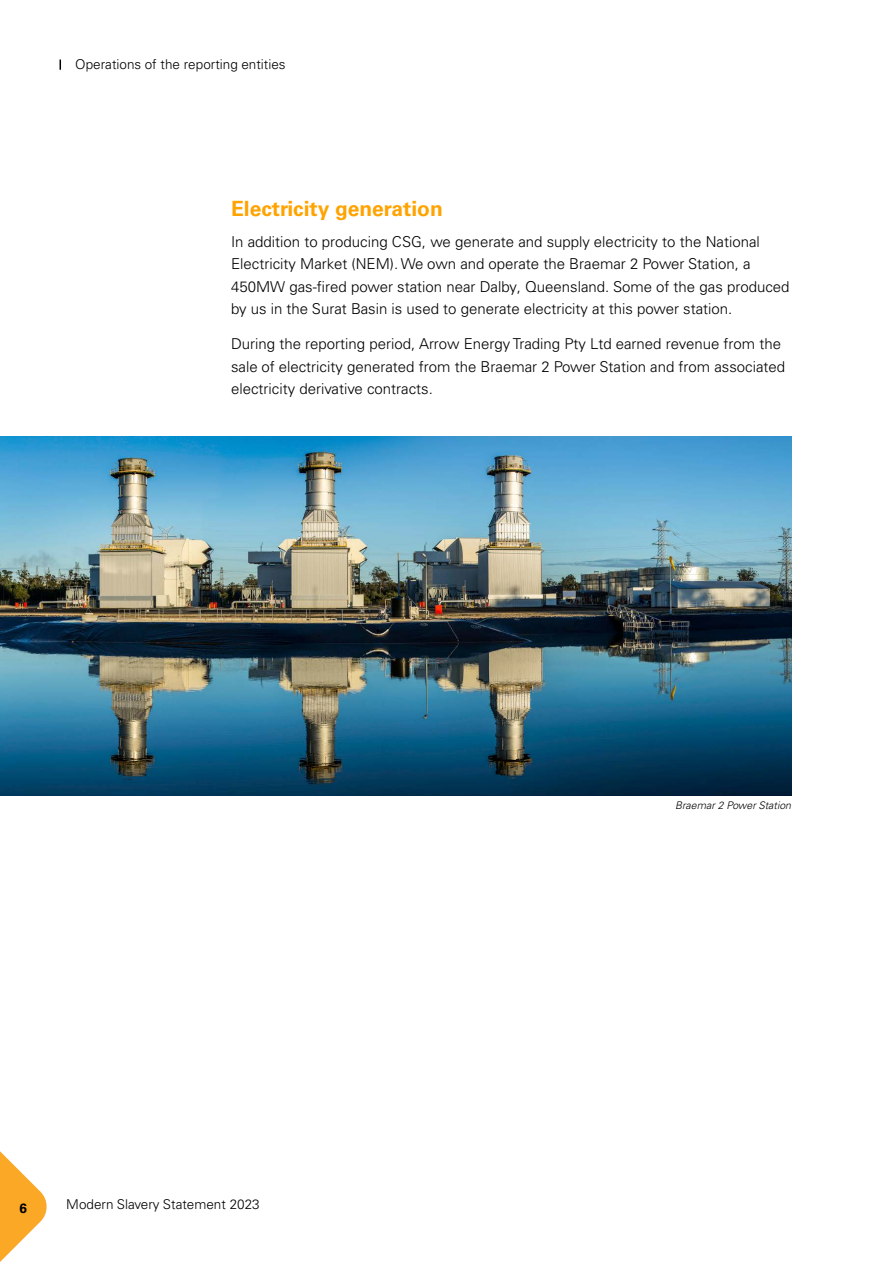
<style>
.page{position:relative;width:893px;height:1263px;background:#fff}
.page>*{position:absolute;margin:0;border:0;box-sizing:border-box;transform-origin:0 0}
.t1{font:700 21px "Univers LT Pro 65";color:#ffa300}
.t2{font:300 15px/22.5px "Univers LT Pro 45";color:#000}
.t3{font:300 13.5px "Univers LT Pro 45";color:#000}
.t4{font:700 13.5px "Univers LT Pro 65";color:#000}
.t5{font:italic 300 10.5px "Univers LT Pro 45";color:#000}
</style>
<div class="page">
<svg style="left:0;top:1151px;width:47px;height:111px"></svg>
<img style="left:0;top:437px;width:791px;height:358px">
<p class="t3" style="left:75px;top:56px;width:212px">Operations of the reporting entities</p>
<h1 class="t1" style="left:231px;top:196px;width:213px">Electricity generation</h1>
<p class="t2" style="left:231px;top:230px;width:560px">In addition to producing CSG, we generate and supply electricity to the National Electricity Market (NEM). We own and operate the Braemar 2 Power Station, a 450MW gas-fired power station near Dalby, Queensland. Some of the gas produced by us in the Surat Basin is used to generate electricity at this power station.</p>
<p class="t2" style="left:231px;top:333px;width:556px">During the reporting period, Arrow Energy Trading Pty Ltd earned revenue from the sale of electricity generated from the Braemar 2 Power Station and from associated electricity derivative contracts.</p>
<p class="t4" style="left:20px;top:1200px;width:9px">6</p>
<p class="t3" style="left:66px;top:1196px;width:195px">Modern Slavery Statement 2023</p>
<p class="t5" style="left:675px;top:799px;width:117px">Braemar 2 Power Station</p>
</div>
